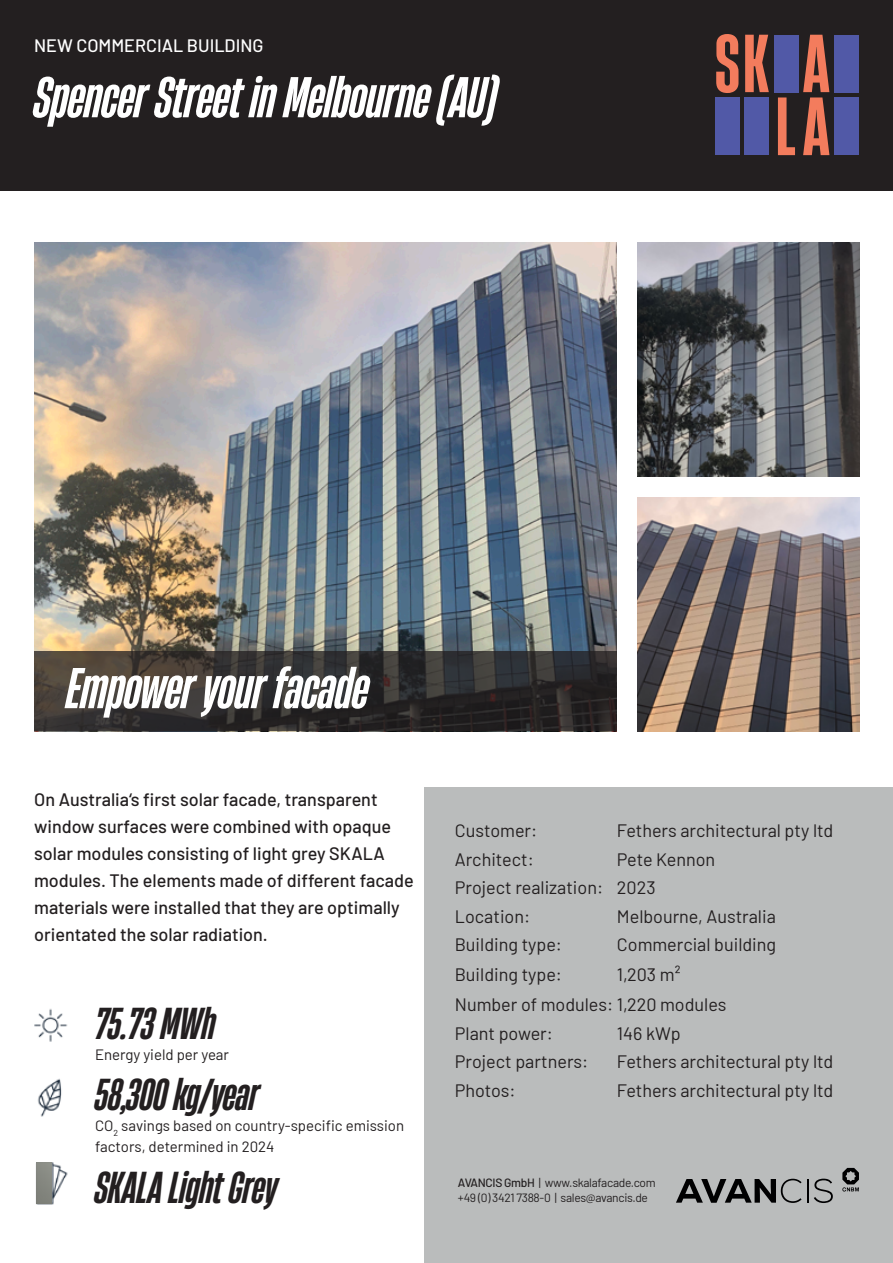
<style>
.page{position:relative;width:893px;height:1263px;background:#fff}
.page>*{position:absolute;margin:0;border:0;box-sizing:border-box;transform-origin:0 0}
.t1{font:italic 700 54px "Heading Now 36";color:#fff}
.t2{font:italic 700 42px "Heading Now 36";color:#231f20}
.t3{font:18px "Barlow";color:#231f20}
.t4{font:500 18px/27px "Barlow";color:#231f20}
.t5{font:500 18px "Barlow";color:#fff}
.t6{font:15px/21px "Barlow";color:#231f20}
.t7{font:12px/15px "Barlow";letter-spacing:-.025em;color:#231f20}
.s1{font-weight:500}
</style>
<div class="page">
<div style="left:424px;top:787px;width:469px;height:476px;background:#babcbc"></div>
<svg style="left:676px;top:1179px;width:126px;height:24px"></svg>
<hr style="left:807px;top:1179px;width:2px;height:24px;background:#000001">
<svg style="left:814px;top:1179px;width:19px;height:24px"></svg>
<svg style="left:842px;top:1168px;width:17px;height:23px"></svg>
<img style="left:36px;top:1162px;width:32px;height:43px">
<img style="left:37px;top:1078px;width:25px;height:39px">
<img style="left:34px;top:1008px;width:34px;height:34px">
<div style="left:0;top:0;width:893px;height:191px;background:#231f20"></div>
<div style="left:774px;top:35px;width:25px;height:57px;background:#5159a7"></div>
<div style="left:834px;top:35px;width:24px;height:57px;background:#5159a7"></div>
<div style="left:715px;top:98px;width:24px;height:57px;background:#5159a7"></div>
<div style="left:745px;top:98px;width:24px;height:57px;background:#5159a7"></div>
<div style="left:834px;top:98px;width:24px;height:57px;background:#5159a7"></div>
<svg style="left:803px;top:35px;width:26px;height:120px"></svg>
<svg style="left:778px;top:97px;width:17px;height:58px"></svg>
<svg style="left:745px;top:35px;width:24px;height:57px"></svg>
<svg style="left:716px;top:34px;width:22px;height:59px"></svg>
<img style="left:34px;top:242px;width:582px;height:409px">
<img style="left:638px;top:242px;width:221px;height:234px">
<img style="left:638px;top:497px;width:221px;height:234px">
<svg style="left:34px;top:651px;width:583px;height:80px;background:#353130"></svg>
<img style="left:37px;top:1163px;width:15px;height:40px">
<p class="t5" style="left:34px;top:32px;width:231px">NEW COMMERCIAL BUILDING</p>
<p class="t1" style="left:34px;top:60px;width:464px">Spencer Street in Melbourne (AU)</p>
<p class="t1" style="left:66px;top:651px;width:304px">Empower your facade</p>
<p class="t4" style="left:34px;top:784px;width:345px">On Australia‘s first solar facade, transparent</p>
<p class="t4" style="left:34px;top:811px;width:359px">window surfaces were combined with opaque</p>
<p class="t4" style="left:34px;top:838px;width:352px">solar modules consisting of light grey SKALA</p>
<p class="t4" style="left:34px;top:865px;width:381px">modules. The elements made of different facade materials were installed that they are optimally orientated the solar radiation.</p>
<p class="t2" style="left:95px;top:994px;width:122px">75.73 MWh</p>
<p class="t6" style="left:95px;top:1043px;width:135px">Energy yield per year</p>
<p class="t2" style="left:95px;top:1065px;width:166px">58,300 kg/year</p>
<p class="t6" style="left:95px;top:1114px;width:311px">CO<sub>2</sub> savings based on country-specific emission factors, determined in 2024</p>
<p class="t2" style="left:95px;top:1158px;width:184px">SKALA Light Grey</p>
<p class="t3" style="left:455px;top:818px;width:84px">Customer:</p>
<p class="t3" style="left:617px;top:818px;width:218px">Fethers architectural pty ltd</p>
<p class="t3" style="left:455px;top:846px;width:80px">Architect:</p>
<p class="t3" style="left:617px;top:846px;width:100px">Pete Kennon</p>
<p class="t3" style="left:455px;top:875px;width:202px">Project realization: 2023</p>
<p class="t3" style="left:455px;top:903px;width:77px">Location:</p>
<p class="t3" style="left:617px;top:903px;width:160px">Melbourne, Australia</p>
<p class="t3" style="left:455px;top:932px;width:109px">Building type:</p>
<p class="t3" style="left:617px;top:932px;width:161px">Commercial building</p>
<p class="t3" style="left:455px;top:962px;width:109px">Building type:</p>
<p class="t3" style="left:617px;top:962px;width:65px">1,203 m²</p>
<p class="t3" style="left:455px;top:992px;width:273px">Number of modules: 1,220 modules</p>
<p class="t3" style="left:455px;top:1020px;width:100px">Plant power:</p>
<p class="t3" style="left:617px;top:1020px;width:65px">146 kWp</p>
<p class="t3" style="left:455px;top:1049px;width:135px">Project partners:</p>
<p class="t3" style="left:617px;top:1049px;width:218px">Fethers architectural pty ltd</p>
<p class="t3" style="left:455px;top:1077px;width:62px">Photos:</p>
<p class="t3" style="left:617px;top:1077px;width:218px">Fethers architectural pty ltd</p>
<p class="t7" style="left:458px;top:1174px;width:199px"><span class="s1">AVANCIS GmbH</span> | www.skalafacade.com +49 (0) 3421 7388-0 | sales@avancis.de</p>
</div>
